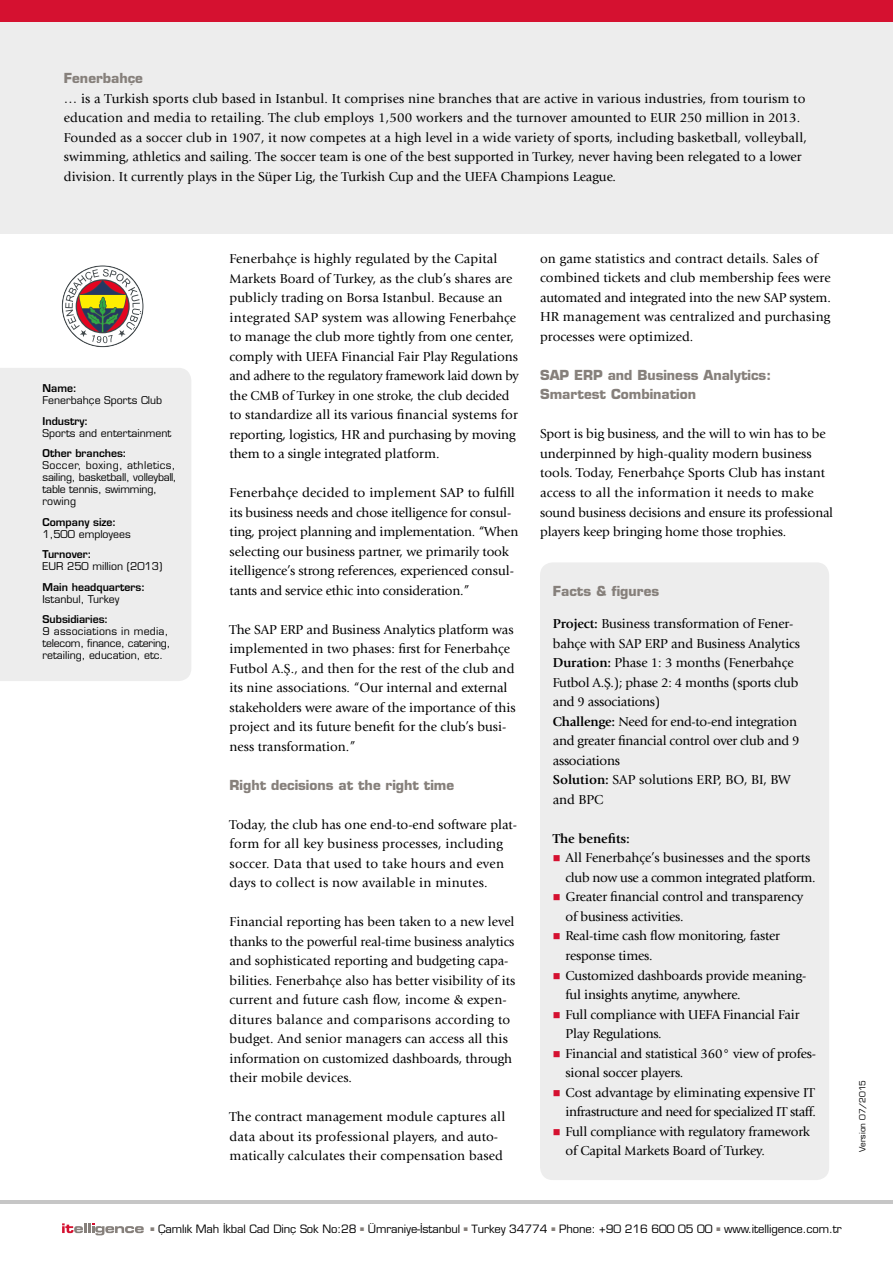
<style>
.page{position:relative;width:893px;height:1263px;background:#fff}
.page>*{position:absolute;margin:0;border:0;box-sizing:border-box;transform-origin:0 0}
.t1{font:13.5px/19.5px "Giovanni LTCE";color:#000}
.t2{font:13.5px/19.5px "Giovanni LTCE";letter-spacing:-.02em;color:#000}
.t3{font:700 13.5px/19.5px "Eurostile LTCE";color:#86807b}
.t4{font:700 13.5px "Giovanni LTCE";color:#000}
.t5{font:500 11.25px "Eurostile LTCE";letter-spacing:-.01em;color:#000}
.t6{font:500 10.5px/12px "Eurostile LTCE";color:#000}
.t7{font:600 10.5px "Eurostile LTCE";color:#000}
.t8{font:500 8.25px "Eurostile LTCE";color:#000}
.s1{font-weight:700}
.s2{font-size:11.1px}
</style>
<div class="page">
<div style="left:0;top:0;width:893px;height:234px;background:#ededed"></div>
<div style="left:0;top:368px;width:191px;height:313px;background:#ededed"></div>
<div style="left:540px;top:562px;width:289px;height:618px;background:#ededed;border-radius:13px"></div>
<svg style="left:62px;top:1223px;width:82px;height:12px"></svg>
<hr style="left:0;top:1201px;width:893px;height:3px;background:#c6c6c6">
<div style="left:0;top:0;width:893px;height:21px;background:#d51130"></div>
<svg style="left:62px;top:265px;width:82px;height:82px"></svg>
<div style="left:63px;top:267px;width:79px;height:79px;background:#fff;border-radius:50%"></div>
<svg style="left:65px;top:269px;width:76px;height:74px"></svg>
<p class="t3" style="left:64px;top:68px;width:81px">Fenerbahçe</p>
<p class="t1" style="left:64px;top:89px;width:745px">… is a Turkish sports club based in Istanbul. It comprises nine branches that are active in various industries, from tourism to education and media to retailing. The club employs 1,500 workers and the turnover amounted to EUR 250 million in 2013.<br>Founded as a soccer club in 1907, it now competes at a high level in a wide variety of sports, including basketball, volleyball, swimming, athletics and sailing. The soccer team is one of the best supported in Turkey, never having been relegated to a lower division. It currently plays in the Süper Lig, the Turkish Cup and the UEFA Champions League.</p>
<p class="t7" style="left:43px;top:382px;width:36px">Name:</p>
<p class="t6" style="left:43px;top:394px;width:121px">Fenerbahçe Sports Club</p>
<p class="t7" style="left:43px;top:414px;width:47px">Industry:</p>
<p class="t6" style="left:43px;top:427px;width:130px">Sports and entertainment</p>
<p class="t7" style="left:43px;top:447px;width:86px">Other branches:</p>
<p class="t6" style="left:43px;top:459px;width:136px">Soccer, boxing, athletics, sailing, basketball, volleyball, table tennis, swimming, rowing</p>
<p class="t7" style="left:43px;top:515px;width:75px">Company size:</p>
<p class="t6" style="left:43px;top:528px;width:90px">1,500 employees</p>
<p class="t7" style="left:43px;top:548px;width:50px">Turnover:</p>
<p class="t6" style="left:43px;top:560px;width:121px">EUR 250 million (2013)</p>
<p class="t7" style="left:43px;top:580px;width:104px">Main headquarters:</p>
<p class="t6" style="left:43px;top:593px;width:78px">Istanbul, Turkey</p>
<p class="t7" style="left:43px;top:613px;width:67px">Subsidiaries:</p>
<p class="t6" style="left:43px;top:625px;width:129px">9 associations in media, telecom, finance, catering, retailing, education, etc.</p>
<p class="t1" style="left:230px;top:249px;width:291px">Fenerbahçe is highly regulated by the Capital Markets Board of Turkey, as the club’s shares are publicly trading on Borsa Istanbul. Because an integrated SAP system was allowing Fenerbahçe to manage the club more tightly from one center, comply with UEFA Financial Fair Play Regulations and adhere to the regulatory framework laid down by the CMB of Turkey in one stroke, the club decided to standardize all its various financial systems for reporting, logistics, HR and purchasing by moving them to a single integrated platform.</p>
<p class="t1" style="left:230px;top:483px;width:290px">Fenerbahçe decided to implement SAP to fulfill its business needs and chose itelligence for consul&shy;ting, project planning and implementation. “When selecting our business partner, we primarily took itelligence’s strong references, experienced consul&shy;tants and service ethic into consideration.”</p>
<p class="t1" style="left:230px;top:619px;width:288px">The SAP ERP and Business Analytics platform was implemented in two phases: first for Fenerbahçe Futbol A.Ş., and then for the rest of the club and its nine associations. “Our internal and external stakeholders were aware of the importance of this project and its future benefit for the club’s busi&shy;ness transformation.”</p>
<p class="t3" style="left:230px;top:775px;width:226px">Right decisions at the right time</p>
<p class="t1" style="left:230px;top:814px;width:289px">Today, the club has one end-to-end software plat&shy;form for all key business processes, including soccer. Data that used to take hours and even days to collect is now available in minutes.</p>
<p class="t1" style="left:230px;top:912px;width:287px">Financial reporting has been taken to a new level thanks to the powerful real-time business analytics and sophisticated reporting and budgeting capa&shy;bilities. Fenerbahçe also has better visibility of its current and future cash flow, income &amp; expen&shy;ditures balance and comparisons according to budget. And senior managers can access all this information on customized dashboards, through their mobile devices.</p>
<p class="t1" style="left:230px;top:1107px;width:277px">The contract management module captures all data about its professional players, and auto&shy;matically calculates their compensation based</p>
<p class="t1" style="left:540px;top:249px;width:292px">on game statistics and contract details. Sales of combined tickets and club membership fees were automated and integrated into the new SAP system.<br>HR management was centralized and purchasing processes were optimized.</p>
<p class="t3" style="left:540px;top:365px;width:233px">SAP ERP and Business Analytics:<br>Smartest Combination</p>
<p class="t1" style="left:540px;top:424px;width:295px">Sport is big business, and the will to win has to be underpinned by high-quality modern business tools. Today, Fenerbahçe Sports Club has instant access to all the information it needs to make sound business decisions and ensure its professional players keep bringing home those trophies.</p>
<p class="t3" style="left:553px;top:581px;width:108px">Facts &amp; figures</p>
<p class="t2" style="left:553px;top:614px;width:249px"><span class="s1">Project:</span> Business transformation of Fener&shy;bahçe with SAP ERP and Business Analytics <span class="s1">Duration:</span> Phase 1: 3 months (Fenerbahçe Futbol A.Ş.); phase 2: 4 months (sports club and 9 associations)<br><span class="s1">Challenge:</span> Need for end-to-end integration and greater financial control over club and 9 associations<br><span class="s1">Solution:</span> SAP solutions ERP, BO, BI, BW and BPC</p>
<p class="t4" style="left:553px;top:831px;width:79px">The benefits:</p>
<p class="t1" style="left:566px;top:848px;width:252px">All Fenerbahçe’s businesses and the sports club now use a common integrated platform.<br>Greater financial control and transparency of business activities.<br>Real-time cash flow monitoring, faster response times.<br>Customized dashboards provide meaning&shy;ful insights anytime, anywhere.<br>Full compliance with UEFA Financial Fair Play Regulations.<br>Financial and statistical 360° view of profes&shy;sional soccer players.<br>Cost advantage by eliminating expensive IT infrastructure and need for specialized IT staff.<br>Full compliance with regulatory framework of Capital Markets Board of Turkey.</p>
<p class="t8" style="left:857px;top:1151px;width:73px;rotate:-90deg">Version 07/2015</p>
<p class="t5" style="left:150px;top:1222px;width:693px"><sup>■</sup> Çamlık Mah İkbal Cad Dinç Sok No:28 <sup>■</sup> Ümraniye-İstanbul <sup>■</sup> <span class="s2">T</span>urkey 34774 <sup>■</sup> Phone: +90 216 600 05 00 <sup>■</sup> www.itelligence.com.tr</p>
</div>
